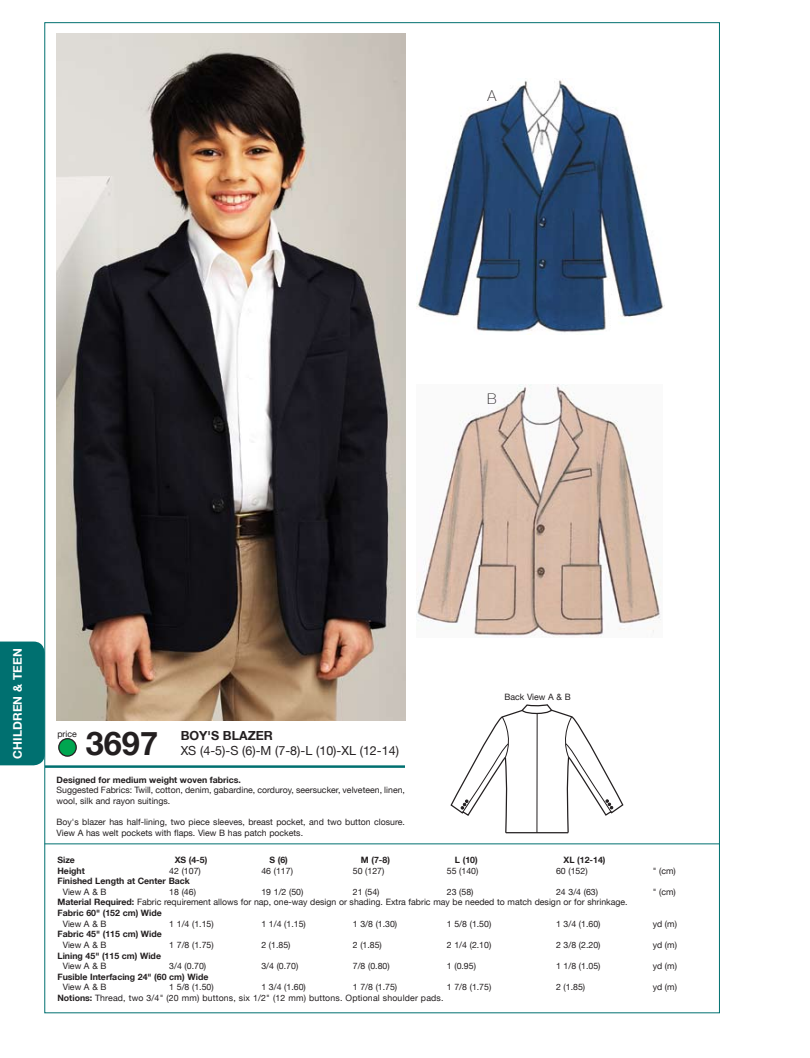
<style>
.page{position:relative;width:810px;height:1058px;background:#fff}
.page>*{position:absolute;margin:0;border:0;box-sizing:border-box;transform-origin:0 0}
.t1{font:700 32.5px "Helvetica Neue LT";color:#231f20}
.t2{font:100 15px "Helvetica Neue LT";color:#231f20}
.t3{font:12.5px "Helvetica Neue LT";color:#231f20}
.t4{font:700 12.5px "Helvetica Neue LT";color:#231f20}
.t5{font:700 11.88px "Helvetica Neue LT";letter-spacing:.01em;color:#fff}
.t6{font:8.75px/10.6px "Helvetica Neue LT";color:#231f20}
.t7{font:700 8.75px "Helvetica Neue LT";color:#231f20}
.t8{font:8.75px "Helvetica Neue LT";letter-spacing:.02em;color:#231f20}
.s1{font-weight:700}
</style>
<div class="page">
<div style="left:59px;top:738px;width:17px;height:18px;background:#00a650;border-radius:50%"></div>
<div style="left:58px;top:738px;width:19px;height:18px;border:1px solid #231f20;border-radius:50%"></div>
<div style="left:0;top:641px;width:45px;height:124px;background:#007070"></div>
<hr style="left:45px;top:765px;width:360px;height:3px;background:#007070">
<hr style="left:45px;top:843px;width:675px;height:1px;background:#007070">
<svg style="left:450px;top:704px;width:174px;height:130px"></svg>
<img style="left:56px;top:34px;width:349px;height:686px">
<img style="left:416px;top:79px;width:248px;height:254px">
<img style="left:416px;top:385px;width:245px;height:252px">
<h2 class="t2" style="left:487px;top:87px;width:10px">A</h2>
<h2 class="t2" style="left:487px;top:390px;width:11px">B</h2>
<h3 class="t5" style="left:10px;top:758px;width:112px;rotate:-90deg">CHILDREN &amp; TEEN</h3>
<p class="t6" style="left:504px;top:691px;width:68px">Back View A &amp; B</p>
<p class="t6" style="left:57px;top:728px;width:21px">price</p>
<h3 class="t4" style="left:181px;top:728px;width:94px">BOY'S BLAZER</h3>
<h3 class="t3" style="left:181px;top:743px;width:220px">XS (4-5)-S (6)-M (7-8)-L (10)-XL (12-14)</h3>
<p class="t7" style="left:57px;top:774px;width:186px">Designed for medium weight woven fabrics.</p>
<p class="t6" style="left:57px;top:785px;width:350px">Suggested Fabrics: Twill, cotton, denim, gabardine, corduroy, seersucker, velveteen, linen, wool, silk and rayon suitings.</p>
<p class="t6" style="left:57px;top:816px;width:350px">Boy's blazer has half-lining, two piece sleeves, breast pocket, and two button closure.<br>View A has welt pockets with flaps. View B has patch pockets.</p>
<p class="t7" style="left:58px;top:854px;width:19px">Size</p>
<p class="t7" style="left:175px;top:854px;width:34px">XS (4-5)</p>
<p class="t7" style="left:269px;top:854px;width:20px">S (6)</p>
<p class="t7" style="left:361px;top:854px;width:31px">M (7-8)</p>
<p class="t7" style="left:455px;top:854px;width:24px">L (10)</p>
<p class="t7" style="left:564px;top:854px;width:43px">XL (12-14)</p>
<p class="t7" style="left:58px;top:865px;width:29px">Height</p>
<p class="t6" style="left:169px;top:865px;width:33px">42 (107)</p>
<p class="t6" style="left:261px;top:865px;width:33px">46 (117)</p>
<p class="t6" style="left:353px;top:865px;width:33px">50 (127)</p>
<p class="t6" style="left:447px;top:865px;width:33px">55 (140)</p>
<p class="t6" style="left:556px;top:865px;width:33px">60 (152)</p>
<p class="t6" style="left:653px;top:865px;width:25px">" (cm)</p>
<p class="t7" style="left:58px;top:875px;width:134px">Finished Length at Center Back</p>
<p class="t6" style="left:63px;top:886px;width:45px">View A &amp; B</p>
<p class="t6" style="left:169px;top:886px;width:28px">18 (46)</p>
<p class="t6" style="left:261px;top:886px;width:43px">19 1/2 (50)</p>
<p class="t6" style="left:353px;top:886px;width:28px">21 (54)</p>
<p class="t6" style="left:447px;top:886px;width:28px">23 (58)</p>
<p class="t6" style="left:556px;top:886px;width:43px">24 3/4 (63)</p>
<p class="t6" style="left:653px;top:886px;width:25px">" (cm)</p>
<p class="t6" style="left:58px;top:896px;width:572px"><span class="s1">Material Required:</span> Fabric requirement allows for nap, one-way design or shading. Extra fabric may be needed to match design or for shrinkage.<br><span class="s1">Fabric 60" (152 cm) Wide</span></p>
<p class="t6" style="left:63px;top:918px;width:45px">View A &amp; B</p>
<p class="t6" style="left:169px;top:918px;width:46px">1 1/4 (1.15)</p>
<p class="t6" style="left:261px;top:918px;width:46px">1 1/4 (1.15)</p>
<p class="t6" style="left:353px;top:918px;width:46px">1 3/8 (1.30)</p>
<p class="t6" style="left:447px;top:918px;width:46px">1 5/8 (1.50)</p>
<p class="t6" style="left:556px;top:918px;width:46px">1 3/4 (1.60)</p>
<p class="t6" style="left:653px;top:918px;width:26px">yd (m)</p>
<p class="t7" style="left:58px;top:928px;width:106px">Fabric 45" (115 cm) Wide</p>
<p class="t6" style="left:63px;top:939px;width:45px">View A &amp; B</p>
<p class="t6" style="left:169px;top:939px;width:46px">1 7/8 (1.75)</p>
<p class="t6" style="left:261px;top:939px;width:31px">2 (1.85)</p>
<p class="t6" style="left:353px;top:939px;width:31px">2 (1.85)</p>
<p class="t6" style="left:447px;top:939px;width:46px">2 1/4 (2.10)</p>
<p class="t6" style="left:556px;top:939px;width:46px">2 3/8 (2.20)</p>
<p class="t6" style="left:653px;top:939px;width:26px">yd (m)</p>
<p class="t7" style="left:58px;top:950px;width:105px">Lining 45" (115 cm) Wide</p>
<p class="t6" style="left:63px;top:960px;width:45px">View A &amp; B</p>
<p class="t6" style="left:169px;top:960px;width:38px">3/4 (0.70)</p>
<p class="t6" style="left:261px;top:960px;width:38px">3/4 (0.70)</p>
<p class="t6" style="left:353px;top:960px;width:38px">7/8 (0.80)</p>
<p class="t6" style="left:447px;top:960px;width:31px">1 (0.95)</p>
<p class="t6" style="left:556px;top:960px;width:46px">1 1/8 (1.05)</p>
<p class="t6" style="left:653px;top:960px;width:26px">yd (m)</p>
<p class="t7" style="left:58px;top:971px;width:152px">Fusible Interfacing 24" (60 cm) Wide</p>
<p class="t6" style="left:63px;top:981px;width:45px">View A &amp; B</p>
<p class="t6" style="left:169px;top:981px;width:46px">1 5/8 (1.50)</p>
<p class="t6" style="left:261px;top:981px;width:46px">1 3/4 (1.60)</p>
<p class="t6" style="left:353px;top:981px;width:46px">1 7/8 (1.75)</p>
<p class="t6" style="left:447px;top:981px;width:46px">1 7/8 (1.75)</p>
<p class="t6" style="left:556px;top:981px;width:31px">2 (1.85)</p>
<p class="t6" style="left:653px;top:981px;width:26px">yd (m)</p>
<p class="t8" style="left:58px;top:992px;width:388px"><span class="s1">Notions:</span> Thread, two 3/4" (20 mm) buttons, six 1/2" (12 mm) buttons. Optional shoulder pads.</p>
<h1 class="t1" style="left:86px;top:723px;width:74px">3697</h1>
</div>
